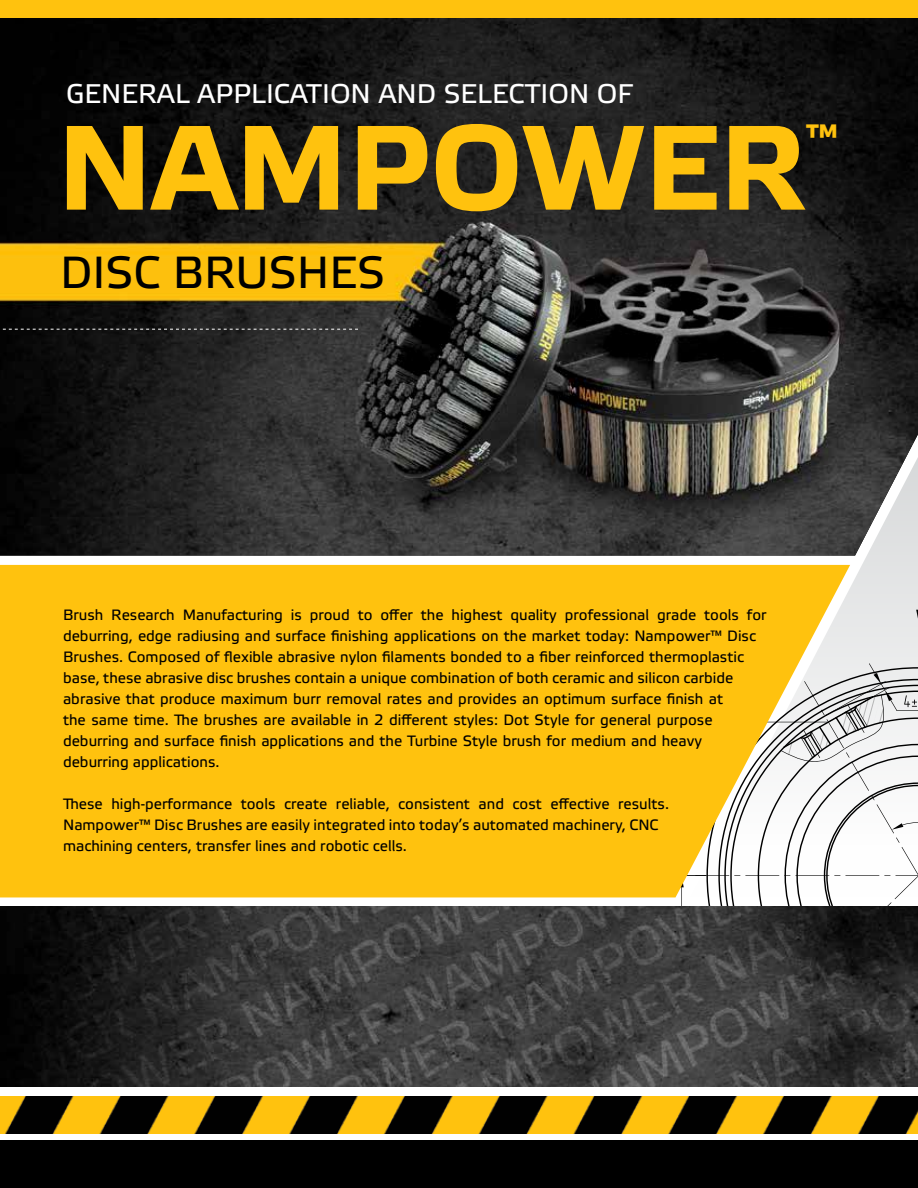
<style>
.page{position:relative;width:918px;height:1188px;background:#fff}
.page>*{position:absolute;margin:0;border:0;box-sizing:border-box;transform-origin:0 0}
.t1{font:700 120px "Etelka Text Pro";color:#ffc20e}
.t2{font:45px "Etelka Text Pro";color:#000}
.t3{font:700 36.75px "Etelka Text Pro";color:#ffc20e}
.t4{font:27px "Etelka Text Pro";color:#fff}
.t5{font:15px/21px "Etelka Text Pro";color:#000}
</style>
<div class="page">
<svg style="left:689px;top:556px;width:229px;height:107px;fill:#e7e8e9"></svg>
<svg style="left:916px;top:610px;width:2px;height:9px"></svg>
<svg style="left:666px;top:663px;width:252px;height:244px"></svg>
<img style="left:0;top:1096px;width:918px;height:37px">
<img style="left:0;top:17px;width:918px;height:539px">
<svg style="left:0;top:565px;width:850px;height:332px;background:#fcc522"></svg>
<img style="left:0;top:907px;width:918px;height:180px">
<div style="left:0;top:1141px;width:918px;height:47px;background:#000"></div>
<svg style="left:0;top:329px;width:358px;height:1px"></svg>
<div style="left:0;top:0;width:918px;height:17px;background:#ffc20e"></div>
<h3 class="t4" style="left:66px;top:79px;width:568px">GENERAL APPLICATION AND SELECTION OF</h3>
<h1 class="t1" style="left:57px;top:102px;width:751px">NAMPOWER</h1>
<h3 class="t3" style="left:806px;top:117px;width:34px">™</h3>
<h2 class="t2" style="left:60px;top:248px;width:327px">DISC BRUSHES</h2>
<p class="t5" style="left:63px;top:605px;width:705px">Brush Research Manufacturing is proud to offer the highest quality professional grade tools for deburring, edge radiusing and surface finishing applications on the market today: Nampower™ Disc Brushes. Composed of flexible abrasive nylon filaments bonded to a fiber reinforced thermoplastic base, these abrasive disc brushes contain a unique combination of both ceramic and silicon carbide abrasive that produce maximum burr removal rates and provides an optimum surface finish at<br>the same time. The brushes are available in 2 different styles: Dot Style for general purpose deburring and surface finish applications and the Turbine Style brush for medium and heavy deburring applications.</p>
<p class="t5" style="left:63px;top:794px;width:608px">These high-performance tools create reliable, consistent and cost effective results.<br>Nampower™ Disc Brushes are easily integrated into today’s automated machinery, CNC machining centers, transfer lines and robotic cells.</p>
</div>
